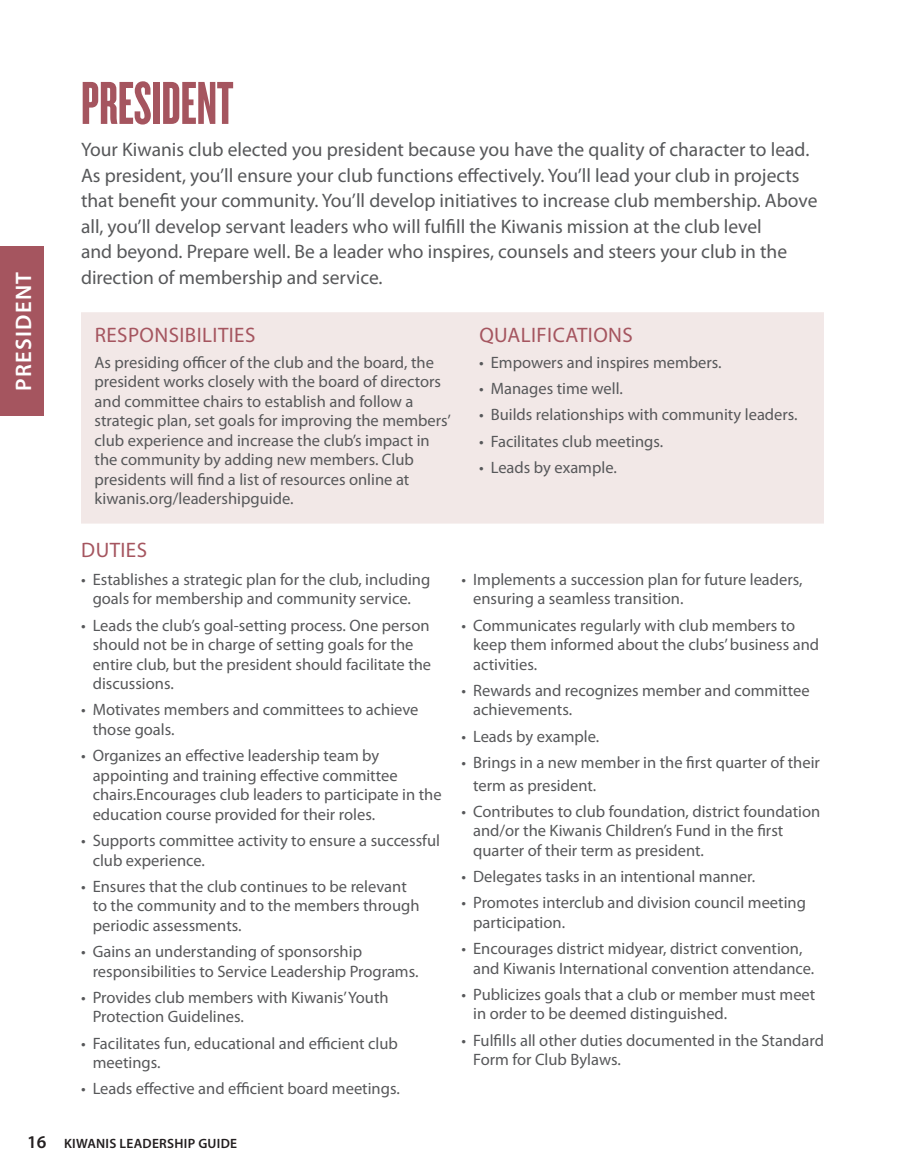
<style>
.page{position:relative;width:905px;height:1175px;background:#fff}
.page>*{position:absolute;margin:0;border:0;box-sizing:border-box;transform-origin:0 0}
.CLE_Body_text{font:63px "Knockout 67 Full Bantamwt";color:#a5555f}
.t1{font:600 22.5px "Myriad Pro";letter-spacing:.06em;color:#fff}
.LG_Subhead_2019{font:21px "Myriad Pro";letter-spacing:.02em;color:#a5555f}
.CLE_Body_text-2{font:19.5px/25.5px "Myriad Pro";color:#57585a}
.CLE_Body_text-3{font:16.5px/19.5px "Myriad Pro";color:#57585a}
.t2{font:600 13.5px "Myriad Pro";letter-spacing:.02em;color:#231f20}
.s1{font-size:18px}
</style>
<div class="page">
<div style="left:0;top:246px;width:44px;height:170px;background:#a5555f"></div>
<div style="left:81px;top:312px;width:743px;height:211px;background:#f2e8e7"></div>
<h2 class="t1" style="left:9px;top:391px;width:121px;rotate:-90deg">PRESIDENT</h2>
<p class="CLE_Body_text" style="left:81px;top:66px;width:154px">PRESIDENT</p>
<p class="CLE_Body_text-2" style="left:81px;top:137px;width:738px">Your Kiwanis club elected you president because you have the quality of character to lead.<br>As president, you’ll ensure your club functions effectively. You’ll lead your club in projects that benefit your community. You’ll develop initiatives to increase club membership. Above all, you’ll develop servant leaders who will fulfill the Kiwanis mission at the club level<br>and beyond. Prepare well. Be a leader who inspires, counsels and steers your club in the direction of membership and service.</p>
<p class="LG_Subhead_2019" style="left:95px;top:321px;width:162px">RESPONSIBILITIES</p>
<p class="CLE_Body_text-3" style="left:94px;top:352px;width:358px">As presiding officer of the club and the board, the president works closely with the board of directors and committee chairs to establish and follow a strategic plan, set goals for improving the members’ club experience and increase the club’s impact in the community by adding new members. Club presidents will find a list of resources online at kiwanis.org/leadershipguide.</p>
<p class="LG_Subhead_2019" style="left:479px;top:321px;width:155px">QUALIFICATIONS</p>
<p class="CLE_Body_text-3" style="left:479px;top:352px;width:242px">• Empowers and inspires members.</p>
<p class="CLE_Body_text-3" style="left:479px;top:378px;width:144px">• Manages time well.</p>
<p class="CLE_Body_text-3" style="left:479px;top:405px;width:318px">• Builds relationships with community leaders.</p>
<p class="CLE_Body_text-3" style="left:479px;top:431px;width:184px">• Facilitates club meetings.</p>
<p class="CLE_Body_text-3" style="left:479px;top:457px;width:138px">• Leads by example.</p>
<p class="LG_Subhead_2019" style="left:81px;top:537px;width:67px">DUTIES</p>
<p class="CLE_Body_text-3" style="left:81px;top:569px;width:351px;text-align:center">• Establishes a strategic plan for the club, including goals for membership and community service.</p>
<p class="CLE_Body_text-3" style="left:93px;top:615px;width:340px;text-indent:-12px">• Leads the club’s goal-setting process. One person should not be in charge of setting goals for the entire club, but the president should facilitate the discussions.</p>
<p class="CLE_Body_text-3" style="left:93px;top:700px;width:327px;text-indent:-12px">• Motivates members and committees to achieve those goals.</p>
<p class="CLE_Body_text-3" style="left:93px;top:745px;width:350px;text-indent:-12px">• Organizes an effective leadership team by appointing and training effective committee chairs.Encourages club leaders to participate in the education course provided for their roles.</p>
<p class="CLE_Body_text-3" style="left:93px;top:830px;width:349px;text-indent:-12px">• Supports committee activity to ensure a successful club experience.</p>
<p class="CLE_Body_text-3" style="left:93px;top:876px;width:328px;text-indent:-12px">• Ensures that the club continues to be relevant to the community and to the members through periodic assessments.</p>
<p class="CLE_Body_text-3" style="left:93px;top:941px;width:326px;text-indent:-12px">• Gains an understanding of sponsorship responsibilities to Service Leadership Programs.</p>
<p class="CLE_Body_text-3" style="left:93px;top:987px;width:297px;text-indent:-12px">• Provides club members with Kiwanis’ Youth<br>Protection Guidelines.</p>
<p class="CLE_Body_text-3" style="left:93px;top:1033px;width:307px;text-indent:-12px">• Facilitates fun, educational and efficient club meetings.</p>
<p class="CLE_Body_text-3" style="left:81px;top:1078px;width:319px">• Leads effective and efficient board meetings.</p>
<p class="CLE_Body_text-3" style="left:473px;top:569px;width:331px;text-indent:-12px">• Implements a succession plan for future leaders, ensuring a seamless transition.</p>
<p class="CLE_Body_text-3" style="left:473px;top:615px;width:347px;text-indent:-12px">• Communicates regularly with club members to keep them informed about the clubs’ business and activities.</p>
<p class="CLE_Body_text-3" style="left:473px;top:680px;width:338px;text-indent:-12px">• Rewards and recognizes member and committee achievements.</p>
<p class="CLE_Body_text-3" style="left:461px;top:726px;width:138px">• Leads by example.</p>
<p class="CLE_Body_text-3" style="left:473px;top:751px;width:348px;line-height:22.5px;text-indent:-12px">• Brings in a new member in the first quarter of their term as president.</p>
<p class="CLE_Body_text-3" style="left:473px;top:801px;width:348px;text-indent:-12px">• Contributes to club foundation, district foundation and/or the Kiwanis Children’s Fund in the first quarter of their term as president.</p>
<p class="CLE_Body_text-3" style="left:461px;top:866px;width:294px">• Delegates tasks in an intentional manner.</p>
<p class="CLE_Body_text-3" style="left:473px;top:892px;width:334px;text-indent:-12px">• Promotes interclub and division council meeting participation.</p>
<p class="CLE_Body_text-3" style="left:473px;top:938px;width:341px;text-indent:-12px">• Encourages district midyear, district convention, and Kiwanis International convention attendance.</p>
<p class="CLE_Body_text-3" style="left:473px;top:984px;width:343px;text-indent:-12px">• Publicizes goals that a club or member must meet in order to be deemed distinguished.</p>
<p class="CLE_Body_text-3" style="left:473px;top:1030px;width:352px;text-indent:-12px">• Fulfills all other duties documented in the Standard<br>Form for Club Bylaws.</p>
<p class="t2" style="left:27px;top:1134px;width:212px"><span class="s1">16</span> KIWANIS LEADERSHIP GUIDE</p>
</div>
